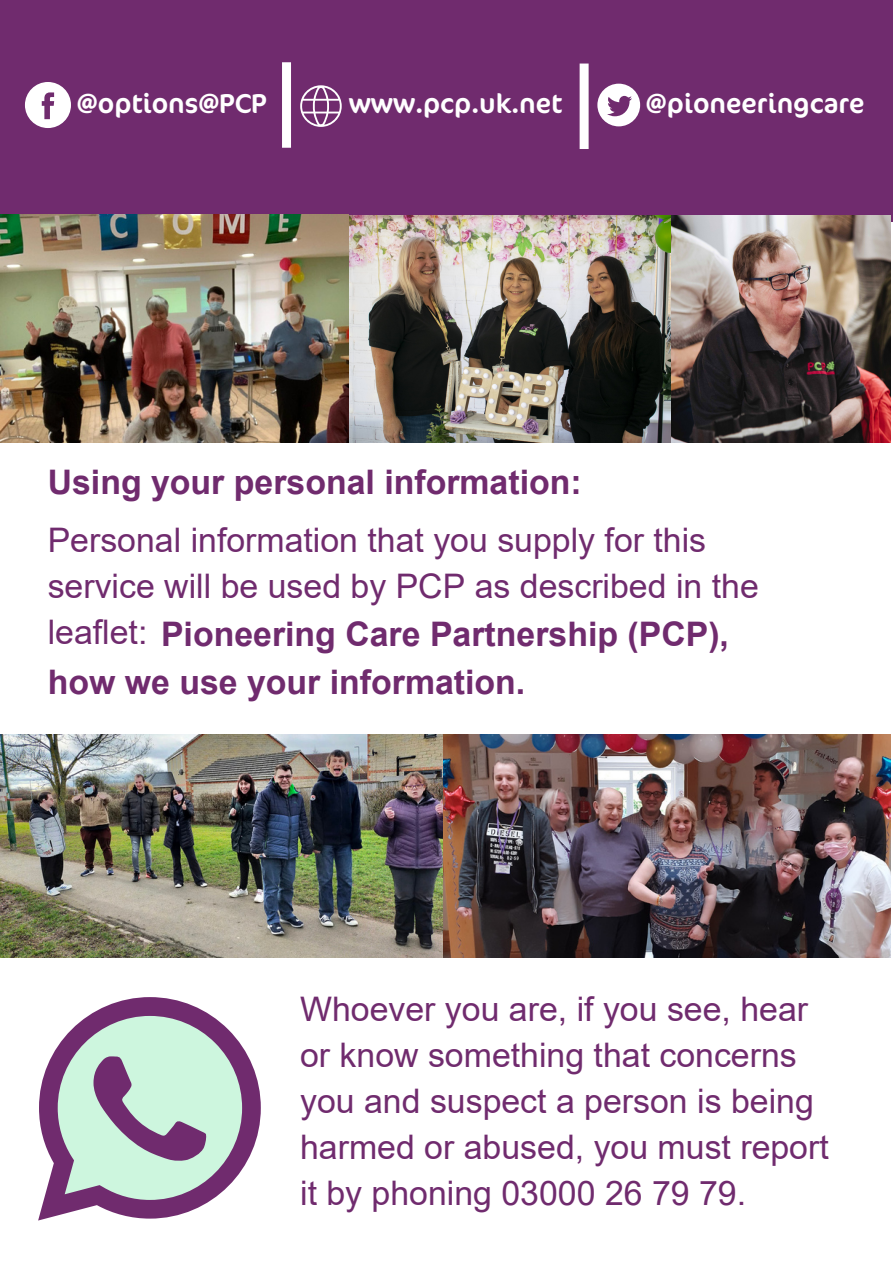
<style>
.page{position:relative;width:893px;height:1264px;background:#fff}
.page>*{position:absolute;margin:0;border:0;box-sizing:border-box;transform-origin:0 0}
.t1{font:33.9px/46px "Arial";color:#702b6e}
.t2{font:700 33.9px "Arial";color:#702b6e}
.t3{font:27.45px "Cocon";color:#fff}
.s1{font-weight:700}
</style>
<div class="page">
<div style="left:0;top:0;width:892px;height:221px;background:#702b6e"></div>
<img style="left:0;top:214px;width:890px;height:228px">
<svg style="left:38px;top:997px;width:223px;height:223px;fill:#cdf6de"></svg>
<img style="left:0;top:734px;width:443px;height:223px">
<img style="left:443px;top:734px;width:447px;height:223px">
<svg style="left:25px;top:82px;width:46px;height:46px"></svg>
<svg style="left:300px;top:85px;width:42px;height:42px"></svg>
<div style="left:282px;top:62px;width:9px;height:86px;background:#fff"></div>
<div style="left:579px;top:64px;width:9px;height:85px;background:#fff"></div>
<svg style="left:597px;top:84px;width:43px;height:42px"></svg>
<p class="t3" style="left:77px;top:87px;width:191px">@options@PCP</p>
<p class="t3" style="left:348px;top:87px;width:215px">www.pcp.uk.net</p>
<p class="t3" style="left:646px;top:87px;width:220px">@pioneeringcare</p>
<p class="t2" style="left:48px;top:463px;width:535px">Using your personal information:</p>
<p class="t1" style="left:48px;top:516px;width:712px;line-height:47.4px">Personal information that you supply for this service will be used by PCP as described in the leaflet: <span class="s1">Pioneering Care Partnership (PCP), how we use your information.</span></p>
<p class="t1" style="left:300px;top:986px;width:530px">Whoever you are, if you see, hear or know something that concerns you and suspect a person is being harmed or abused, you must report it by phoning 03000 26 79 79.</p>
</div>
